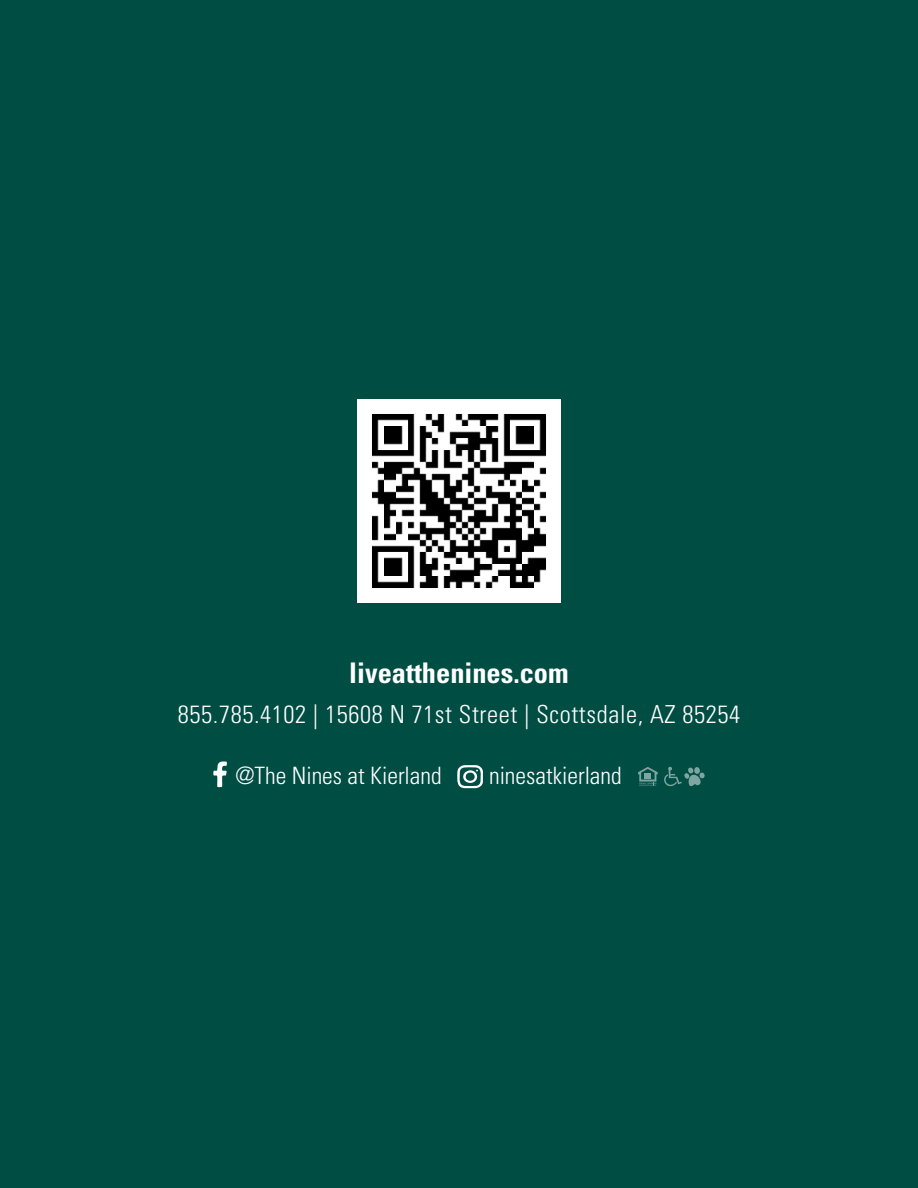
<style>
.page{position:relative;width:918px;height:1188px;background:#004d43}
.page>*{position:absolute;margin:0;border:0;box-sizing:border-box;transform-origin:0 0}
.t1{font:700 condensed 28.35px "Univers LT Std";color:#fff}
.t2{font:300 condensed 24.9px "Univers LT Std";letter-spacing:.025em;color:#fff}
.t3{font:300 condensed 23.85px "Univers LT Std";color:#fff}
</style>
<div class="page">
<img style="left:358px;top:400px;width:202px;height:202px">
<svg style="left:213px;top:761px;width:14px;height:26px"></svg>
<svg style="left:457px;top:765px;width:26px;height:23px"></svg>
<svg style="left:638px;top:767px;width:20px;height:19px"></svg>
<svg style="left:664px;top:767px;width:41px;height:19px"></svg>
<p class="t1" style="left:349px;top:656px;width:221px">liveatthenines.com</p>
<p class="t2" style="left:178px;top:700px;width:564px">855.785.4102 | 15608 N 71st Street | Scottsdale, AZ 85254</p>
<p class="t3" style="left:235px;top:761px;width:208px">@The Nines at Kierland</p>
<p class="t3" style="left:489px;top:761px;width:134px">ninesatkierland</p>
</div>
